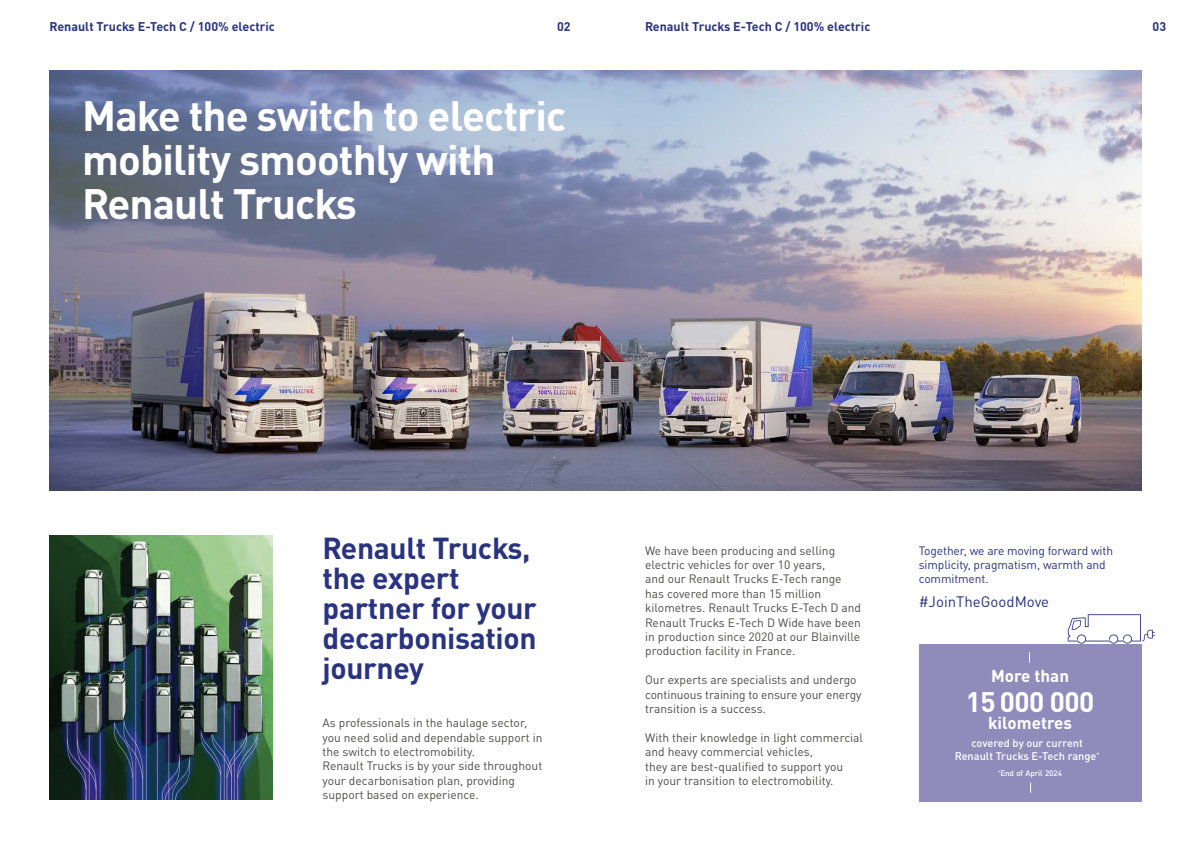
<style>
.page{position:relative;width:1191px;height:842px;background:#fff}
.page>*{position:absolute;margin:0;border:0;box-sizing:border-box;transform-origin:0 0}
.C42_BOLD_FG_WHITE_bdc{font:700 42px/44px "DIN Pro";letter-spacing:-.02em;color:#fff}
.C30_BOLD_FG_BLUE_bdc{font:700 30px/30px "DIN Pro";letter-spacing:-.01em;color:#29337f}
.t1{font:700 28px "DIN Pro";letter-spacing:-.02em;color:#fff}
.t2{font:700 17px "DIN Pro";color:#fff}
.C15_MEDIUM_FG_BLUE_bdc_Esp_AV{font:15px "DIN Pro";color:#29337f}
.t3{font:700 12.5px "DIN Pro";color:#29337f}
.C12_REGULAR_FG_432_bdc{font:12px/14.4px "DIN Pro";color:#4b4b4a}
.C12_REGULAR_FG_BLUE_bdc{font:12px/14.4px "DIN Pro";letter-spacing:-.01em;color:#29337f}
.C11_MEDIUM_CEN_WHITE_bdc{font:500 11px/13.2px "DIN Pro";color:#fff;text-align:center}
.C8_MEDIUM_CEN_WHITE_bdc{font:500 8px "DIN Pro";letter-spacing:-.01em;color:#fff}
</style>
<div class="page">
<img style="left:50px;top:71px;width:1091px;height:419px">
<div style="left:918px;top:644px;width:223px;height:158px;background:#918bbb"></div>
<svg style="left:1067px;top:614px;width:88px;height:30px"></svg>
<img style="left:50px;top:536px;width:223px;height:263px">
<p class="t3" style="left:50px;top:16px;width:227px">Renault Trucks E-Tech C / 100% electric</p>
<p class="t3" style="left:557px;top:16px;width:15px">02</p>
<p class="t3" style="left:645px;top:16px;width:227px">Renault Trucks E-Tech C / 100% electric</p>
<p class="t3" style="left:1152px;top:16px;width:15px">03</p>
<p class="C42_BOLD_FG_WHITE_bdc" style="left:82px;top:89px;width:485px">Make the switch to electric mobility smoothly with<br>Renault Trucks</p>
<p class="C30_BOLD_FG_BLUE_bdc" style="left:322px;top:529px;width:216px">Renault Trucks, the expert partner for your decarbonisation journey</p>
<p class="C12_REGULAR_FG_432_bdc" style="left:322px;top:714px;width:221px">As professionals in the haulage sector, you need solid and dependable support in the switch to electromobility.<br>Renault Trucks is by your side throughout your decarbonisation plan, providing support based on experience.</p>
<p class="C12_REGULAR_FG_432_bdc" style="left:645px;top:542px;width:217px">We have been producing and selling electric vehicles for over 10 years,<br>and our Renault Trucks E-Tech range has covered more than 15 million kilometres. Renault Trucks E-Tech D and Renault Trucks E-Tech D Wide have been in production since 2020 at our Blainville production facility in France.</p>
<p class="C12_REGULAR_FG_432_bdc" style="left:645px;top:671px;width:218px">Our experts are specialists and undergo continuous training to ensure your energy transition is a success.</p>
<p class="C12_REGULAR_FG_432_bdc" style="left:645px;top:729px;width:219px">With their knowledge in light commercial and heavy commercial vehicles,<br>they are best-qualified to support you<br>in your transition to electromobility.</p>
<p class="C12_REGULAR_FG_BLUE_bdc" style="left:918px;top:542px;width:196px">Together, we are moving forward with simplicity, pragmatism, warmth and commitment.</p>
<p class="C15_MEDIUM_FG_BLUE_bdc_Esp_AV" style="left:918px;top:590px;width:132px">#JoinTheGoodMove</p>
<p class="t2" style="left:991px;top:661px;width:80px">More than</p>
<p class="t1" style="left:965px;top:678px;width:130px">15 000 000</p>
<p class="t2" style="left:988px;top:709px;width:86px">kilometres</p>
<p class="C11_MEDIUM_CEN_WHITE_bdc" style="left:954px;top:735px;width:146px">covered by our current<br>Renault Trucks E-Tech range<sup>*</sup></p>
<p class="C8_MEDIUM_CEN_WHITE_bdc" style="left:998px;top:767px;width:65px"><sup>*</sup>End of April 2024</p>
</div>
